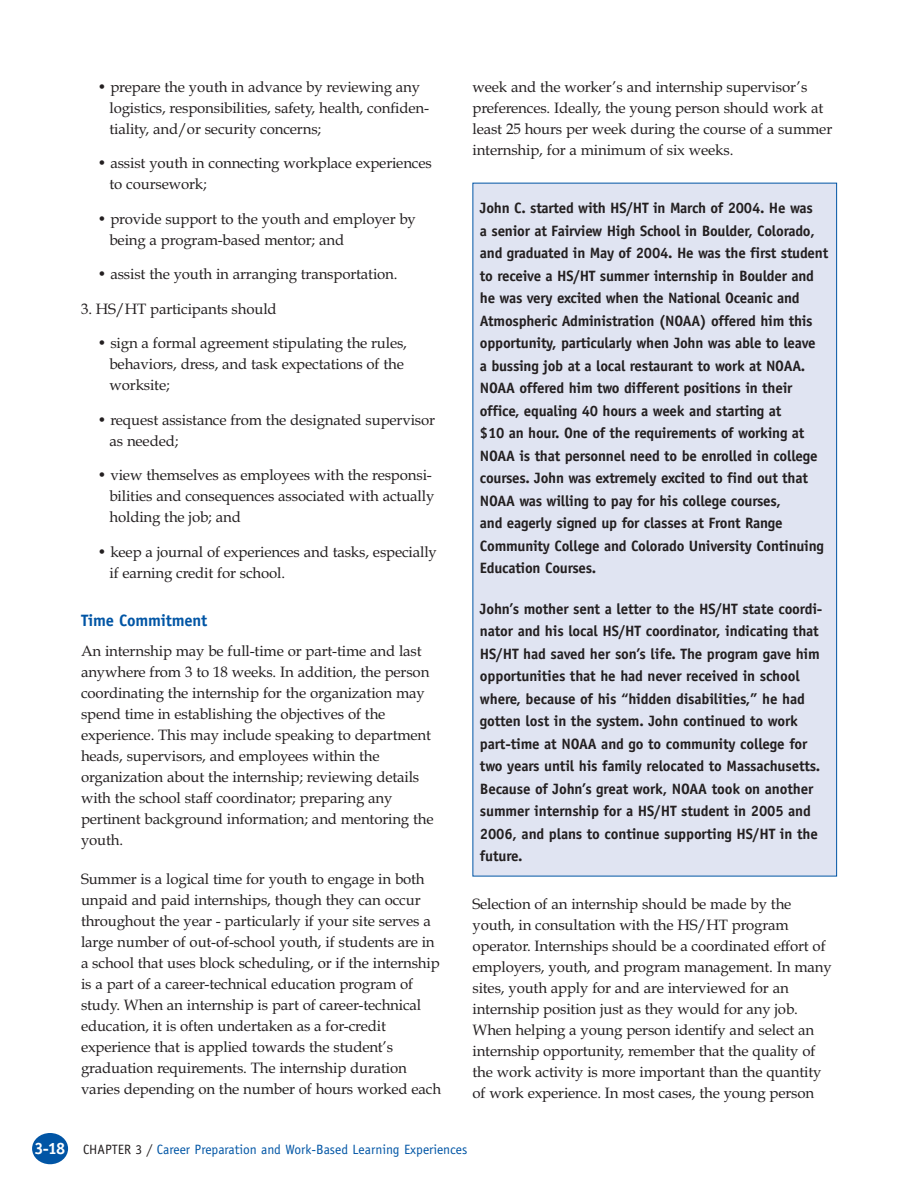
<style>
.page{position:relative;width:918px;height:1188px;background:#fff}
.page>*{position:absolute;margin:0;border:0;box-sizing:border-box;transform-origin:0 0}
.t1{font:700 16.5px "Officina Sans";letter-spacing:-.01em;color:#0155a5}
.t2{font:15px/21px "Book Antiqua";letter-spacing:-.01em;color:#231f20}
.t3{font:700 15px/22.5px "Officina Sans";letter-spacing:-.015em;color:#231f20}
.t4{font:13.5px "Officina Sans";color:#0155a5}
.s1{font-weight:700;font-size:16.5px;color:#fff}
.s2{color:#231f20}
</style>
<div class="page">
<div style="left:473px;top:183px;width:364px;height:693px;background:#e0e4f2"></div>
<div style="left:32px;top:1133px;width:36px;height:31px;background:#0155a5;border-radius:50%"></div>
<p class="t2" style="left:110px;top:78px;width:321px;text-indent:-12px">• prepare the youth in advance by reviewing any logistics, responsibilities, safety, health, confiden&shy;tiality, and/or security concerns;</p>
<p class="t2" style="left:110px;top:155px;width:324px;text-indent:-12px">• assist youth in connecting workplace experiences to coursework;</p>
<p class="t2" style="left:110px;top:210px;width:308px;text-indent:-12px">• provide support to the youth and employer by being a program-based mentor; and</p>
<p class="t2" style="left:98px;top:266px;width:302px">• assist the youth in arranging transportation.</p>
<p class="t2" style="left:81px;top:300px;width:197px">3. HS/HT participants should</p>
<p class="t2" style="left:110px;top:335px;width:299px;text-indent:-12px">• sign a formal agreement stipulating the rules, behaviors, dress, and task expectations of the worksite;</p>
<p class="t2" style="left:110px;top:411px;width:327px;text-indent:-12px">• request assistance from the designated supervisor as needed;</p>
<p class="t2" style="left:110px;top:467px;width:326px;text-indent:-12px">• view themselves as employees with the responsi&shy;bilities and consequences associated with actually holding the job; and</p>
<p class="t2" style="left:110px;top:543px;width:329px;text-indent:-12px">• keep a journal of experiences and tasks, especially if earning credit for school.</p>
<p class="t1" style="left:81px;top:614px;width:128px">Time Commitment</p>
<p class="t2" style="left:81px;top:642px;width:354px">An internship may be full-time or part-time and last anywhere from 3 to 18 weeks. In addition, the person coordinating the internship for the organization may spend time in establishing the objectives of the experience. This may include speaking to department heads, supervisors, and employees within the organization about the internship; reviewing details with the school staff coordinator; preparing any pertinent background information; and mentoring the youth.</p>
<p class="t2" style="left:81px;top:870px;width:362px">Summer is a logical time for youth to engage in both unpaid and paid internships, though they can occur throughout the year - particularly if your site serves a large number of out-of-school youth, if students are in a school that uses block scheduling, or if the internship is a part of a career-technical education program of study. When an internship is part of career-technical education, it is often undertaken as a for-credit experience that is applied towards the student’s graduation requirements. The internship duration varies depending on the number of hours worked each</p>
<p class="t2" style="left:472px;top:78px;width:361px">week and the worker’s and internship supervisor’s preferences. Ideally, the young person should work at least 25 hours per week during the course of a summer internship, for a minimum of six weeks.</p>
<p class="t3" style="left:480px;top:198px;width:350px">John C. started with HS/HT in March of 2004. He was<br>a senior at Fairview High School in Boulder, Colorado, and graduated in May of 2004. He was the first student to receive a HS/HT summer internship in Boulder and he was very excited when the National Oceanic and Atmospheric Administration (NOAA) offered him this opportunity, particularly when John was able to leave<br>a bussing job at a local restaurant to work at NOAA.<br>NOAA offered him two different positions in their office, equaling 40 hours a week and starting at<br>$10 an hour. One of the requirements of working at NOAA is that personnel need to be enrolled in college courses. John was extremely excited to find out that NOAA was willing to pay for his college courses,<br>and eagerly signed up for classes at Front Range Community College and Colorado University Continuing Education Courses.</p>
<p class="t3" style="left:480px;top:599px;width:344px">John’s mother sent a letter to the HS/HT state coordi&shy;nator and his local HS/HT coordinator, indicating that HS/HT had saved her son’s life. The program gave him opportunities that he had never received in school where, because of his “hidden disabilities,” he had gotten lost in the system. John continued to work part-time at NOAA and go to community college for two years until his family relocated to Massachusetts.<br>Because of John’s great work, NOAA took on another summer internship for a HS/HT student in 2005 and 2006, and plans to continue supporting HS/HT in the future.</p>
<p class="t2" style="left:472px;top:896px;width:361px">Selection of an internship should be made by the youth, in consultation with the HS/HT program operator. Internships should be a coordinated effort of employers, youth, and program management. In many sites, youth apply for and are interviewed for an internship position just as they would for any job.<br>When helping a young person identify and select an internship opportunity, remember that the quality of the work activity is more important than the quantity of work experience. In most cases, the young person</p>
<p class="t4" style="left:34px;top:1145px;width:434px"><span class="s1">3-18</span> <span class="s2">CHAPTER 3 /</span> Career Preparation and Work-Based Learning Experiences</p>
</div>
